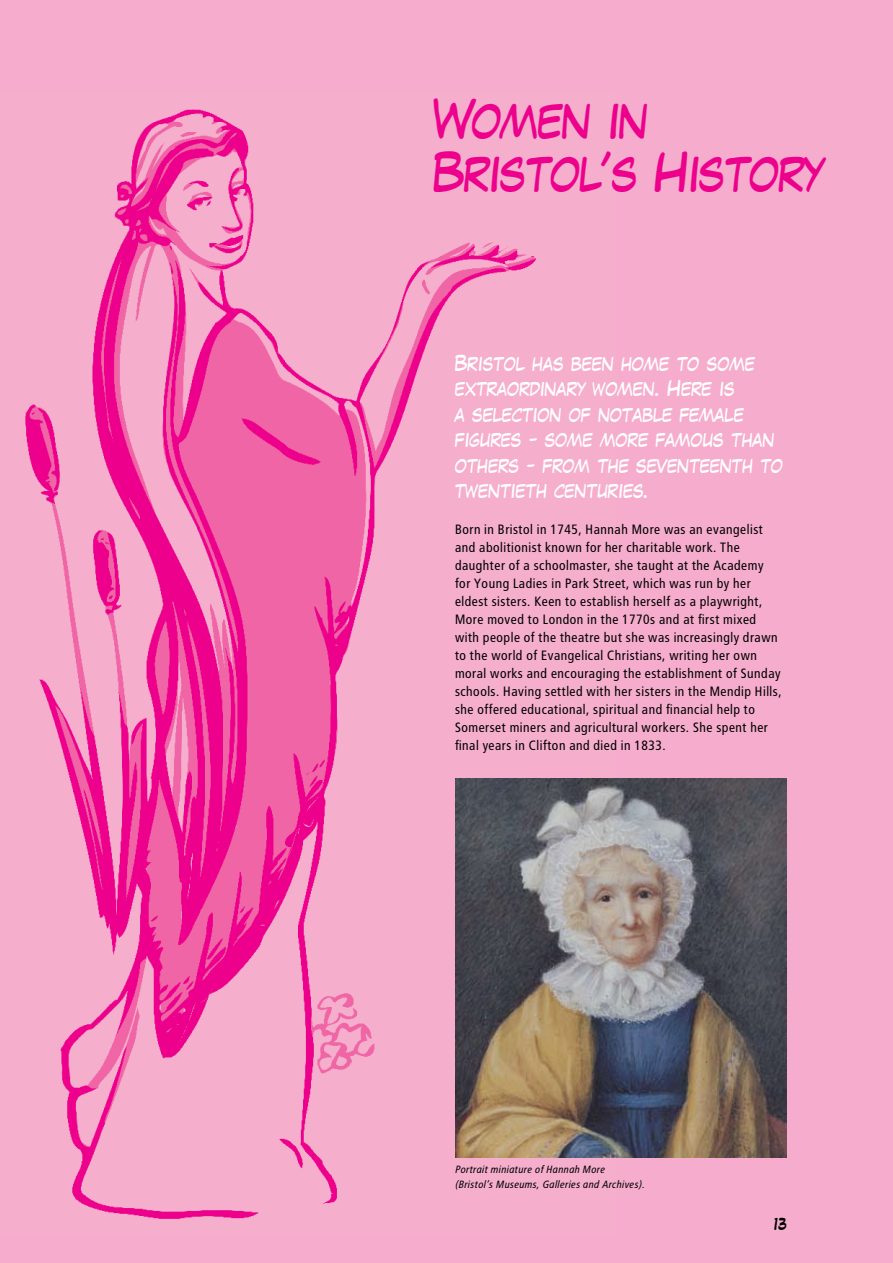
<style>
.page{position:relative;width:893px;height:1263px;background:#f6adcd}
.page>*{position:absolute;margin:0;border:0;box-sizing:border-box;transform-origin:0 0}
.t1{font:45px/52.5px "Laffayette Comic Pro";letter-spacing:-.025em;color:#ec008c}
.t2{font:18px/25.5px "Laffayette Comic Pro";color:#fff}
.t3{font:13.5px/18px "Bristol";color:#000}
.t4{font:13.5px "Laffayette Comic Pro";color:#000}
.t5{font:italic 10.5px/15px "Bristol";color:#000}
</style>
<div class="page">
<img style="left:25px;top:109px;width:511px;height:1110px">
<img style="left:455px;top:778px;width:332px;height:380px">
<h1 class="t1" style="left:434px;top:96px;width:392px">Women in<br>Bristol’s History</h1>
<h2 class="t2" style="left:455px;top:351px;width:330px">Bristol has been home to some extraordinary women. Here is<br>a selection of notable female figures - some more famous than others - from the seventeenth to twentieth centuries.</h2>
<p class="t3" style="left:455px;top:521px;width:329px">Born in Bristol in 1745, Hannah More was an evangelist and abolitionist known for her charitable work. The daughter of a schoolmaster, she taught at the Academy for Young Ladies in Park Street, which was run by her eldest sisters. Keen to establish herself as a playwright, More moved to London in the 1770s and at first mixed with people of the theatre but she was increasingly drawn to the world of Evangelical Christians, writing her own moral works and encouraging the establishment of Sunday schools. Having settled with her sisters in the Mendip Hills, she offered educational, spiritual and financial help to Somerset miners and agricultural workers. She spent her final years in Clifton and died in 1833.</p>
<p class="t5" style="left:455px;top:1162px;width:191px">Portrait miniature of Hannah More (Bristol’s Museums, Galleries and Archives).</p>
<p class="t4" style="left:774px;top:1218px;width:14px">13</p>
</div>
